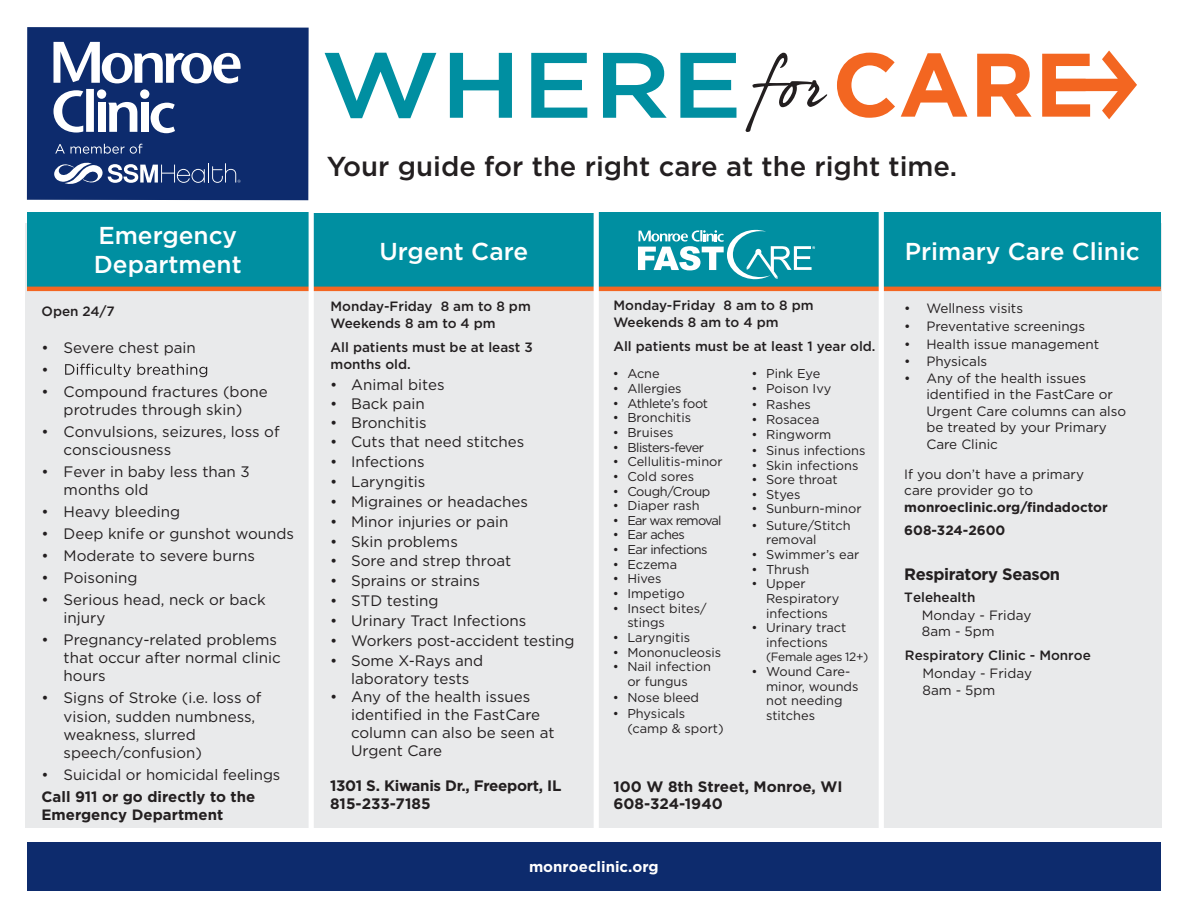
<style>
.page{position:relative;width:1188px;height:918px;background:#fff}
.page>*{position:absolute;margin:0;border:0;box-sizing:border-box;transform-origin:0 0}
.t1{font:500 27.45px "Gotham";color:#231f20}
.t2{font:500 24.45px/29.4px "Gotham";color:#fff}
.t3{font:700 16.5px "Gotham";letter-spacing:-.025em;color:#231f20}
.t4{font:15.15px/18.1px "Gotham";color:#231f20}
.t5{font:700 15.15px/18.1px "Gotham";letter-spacing:-.02em;color:#231f20}
.t6{font:700 15.15px/16.5px "Gotham";color:#231f20}
.t7{font:15px "Gotham";color:#231f20}
.t8{font:700 15px/18px "Gotham";color:#231f20}
.t9{font:700 15px "Gotham";color:#fff}
.t10{font:13.5px/16.5px "Gotham";color:#231f20}
.t11{font:500 13.5px/16.5px "Gotham";color:#231f20}
.t12{font:700 13.5px/23.2px "Gotham";color:#231f20}
.t13{font:12.75px/14.7px "Gotham";color:#231f20}
.t14{font:12.75px "Gotham";letter-spacing:-.04em;color:#231f20}
.t15{font:12.75px "Gotham";letter-spacing:-.03em;color:#231f20}
.t16{font:12.75px "Gotham";letter-spacing:-.06em;color:#231f20}
.t17{font:12px "Gotham";letter-spacing:-.03em;color:#231f20}
</style>
<div class="page">
<div style="left:25px;top:224px;width:1136px;height:604px;background:#e9eaeb"></div>
<div style="left:27px;top:212px;width:285px;height:77px;background:#008fa1"></div>
<div style="left:312px;top:213px;width:284px;height:76px;background:#008fa1"></div>
<div style="left:596px;top:212px;width:285px;height:77px;background:#008fa1"></div>
<div style="left:881px;top:212px;width:280px;height:77px;background:#008fa1"></div>
<svg style="left:746px;top:53px;width:82px;height:79px"></svg>
<svg style="left:837px;top:53px;width:58px;height:65px"></svg>
<svg style="left:901px;top:53px;width:66px;height:64px"></svg>
<svg style="left:977px;top:54px;width:55px;height:63px"></svg>
<svg style="left:1042px;top:51px;width:95px;height:68px"></svg>
<svg style="left:325px;top:53px;width:111px;height:65px"></svg>
<svg style="left:450px;top:53px;width:62px;height:65px"></svg>
<svg style="left:531px;top:53px;width:56px;height:65px"></svg>
<svg style="left:603px;top:53px;width:64px;height:65px"></svg>
<svg style="left:680px;top:53px;width:56px;height:65px"></svg>
<div style="left:27px;top:27px;width:282px;height:173px;background:#0d2b6d"></div>
<div style="left:27px;top:842px;width:1134px;height:49px;background:#0d2b6d"></div>
<svg style="left:65px;top:364px;width:142px;height:13px"></svg>
<svg style="left:638px;top:230px;width:177px;height:49px"></svg>
<hr style="left:27px;top:287px;width:1134px;height:4px;background:#f36621">
<div style="left:309px;top:209px;width:5px;height:628px;background:#fff"></div>
<div style="left:594px;top:208px;width:5px;height:629px;background:#fff"></div>
<div style="left:879px;top:204px;width:5px;height:634px;background:#fff"></div>
<svg style="left:54px;top:89px;width:40px;height:44px"></svg>
<div style="left:98px;top:103px;width:8px;height:29px;background:#fff"></div>
<div style="left:97px;top:89px;width:9px;height:10px;background:#fff;border-radius:50%"></div>
<div style="left:140px;top:89px;width:9px;height:10px;background:#fff;border-radius:50%"></div>
<div style="left:141px;top:103px;width:8px;height:29px;background:#fff"></div>
<svg style="left:108px;top:102px;width:29px;height:30px"></svg>
<svg style="left:151px;top:103px;width:24px;height:30px"></svg>
<svg style="left:54px;top:42px;width:187px;height:41px"></svg>
<svg style="left:53px;top:144px;width:188px;height:44px;background:#364f86"></svg>
<h2 class="t2" style="left:94px;top:220px;width:149px">Emergency<br>Department</h2>
<p class="t11" style="left:42px;top:303px;width:75px">Open 24/7</p>
<p class="t4" style="left:42px;top:336px;width:156px;line-height:21.9px">• Severe chest pain •</p>
<p class="t4" style="left:42px;top:382px;width:228px;text-align:center">• Compound fractures (bone protrudes through skin)</p>
<p class="t4" style="left:64px;top:422px;width:217px;text-indent:-22px">• Convulsions, seizures, loss of consciousness</p>
<p class="t4" style="left:64px;top:462px;width:188px;text-indent:-22px">• Fever in baby less than 3 months old</p>
<p class="t4" style="left:42px;top:502px;width:140px">• Heavy bleeding</p>
<p class="t4" style="left:42px;top:524px;width:254px">• Deep knife or gunshot wounds</p>
<p class="t4" style="left:42px;top:546px;width:215px">• Moderate to severe burns</p>
<p class="t4" style="left:42px;top:568px;width:97px">• Poisoning</p>
<p class="t4" style="left:64px;top:590px;width:204px;text-indent:-22px">• Serious head, neck or back injury</p>
<p class="t4" style="left:64px;top:630px;width:219px;text-indent:-22px">• Pregnancy-related problems that occur after normal clinic hours</p>
<p class="t4" style="left:64px;top:689px;width:199px;text-indent:-22px">• Signs of Stroke (i.e. loss of vision, sudden numbness, weakness, slurred</p>
<p class="t7" style="left:64px;top:743px;width:140px">speech/confusion)</p>
<p class="t7" style="left:42px;top:765px;width:240px">• Suicidal or homicidal feelings</p>
<p class="t8" style="left:42px;top:787px;width:215px">Call 911 or go directly to the<br>Emergency Department</p>
<h1 class="t1" style="left:327px;top:148px;width:632px">Your guide for the right care at the right time.</h1>
<h2 class="t2" style="left:379px;top:237px;width:150px">Urgent Care</h2>
<h2 class="t2" style="left:905px;top:237px;width:237px">Primary Care Clinic</h2>
<p class="t11" style="left:331px;top:298px;width:202px">Monday-Friday 8 am to 8 pm<br>Weekends 8 am to 4 pm</p>
<p class="t11" style="left:331px;top:339px;width:204px">All patients must be at least 3 months old.</p>
<p class="t4" style="left:330px;top:375px;width:116px">• Animal bites</p>
<p class="t4" style="left:330px;top:395px;width:96px">• Back pain</p>
<p class="t4" style="left:330px;top:413px;width:98px">• Bronchitis</p>
<p class="t4" style="left:330px;top:433px;width:196px">• Cuts that need stitches</p>
<p class="t4" style="left:330px;top:452px;width:96px">• Infections</p>
<p class="t4" style="left:330px;top:472px;width:97px">• Laryngitis</p>
<p class="t4" style="left:330px;top:492px;width:200px">• Migraines or headaches</p>
<p class="t4" style="left:330px;top:512px;width:180px">• Minor injuries or pain</p>
<p class="t4" style="left:330px;top:532px;width:129px">• Skin problems</p>
<p class="t4" style="left:330px;top:552px;width:183px">• Sore and strep throat</p>
<p class="t4" style="left:330px;top:571px;width:152px">• Sprains or strains</p>
<p class="t4" style="left:330px;top:591px;width:110px">• STD testing</p>
<p class="t4" style="left:330px;top:611px;width:198px">• Urinary Tract Infections</p>
<p class="t4" style="left:330px;top:631px;width:246px">• Workers post-accident testing</p>
<p class="t4" style="left:330px;top:651px;width:155px;text-align:center">• Some X-Rays and laboratory tests</p>
<p class="t4" style="left:351px;top:687px;width:205px;text-indent:-21px">• Any of the health issues identified in the FastCare column can also be seen at<br>Urgent Care</p>
<p class="t5" style="left:330px;top:777px;width:233px">1301 S. Kiwanis Dr., Freeport, IL<br>815-233-7185</p>
<p class="t11" style="left:613px;top:297px;width:202px">Monday-Friday 8 am to 8 pm<br>Weekends 8 am to 4 pm</p>
<p class="t11" style="left:613px;top:338px;width:264px">All patients must be at least 1 year old.</p>
<p class="t13" style="left:613px;top:366px;width:48px">• Acne</p>
<p class="t13" style="left:613px;top:381px;width:70px">• Allergies</p>
<p class="t15" style="left:613px;top:395px;width:97px">• Athlete’s foot</p>
<p class="t13" style="left:613px;top:410px;width:80px">• Bronchitis</p>
<p class="t13" style="left:613px;top:425px;width:62px">• Bruises</p>
<p class="t14" style="left:613px;top:439px;width:93px">• Blisters-fever</p>
<p class="t13" style="left:613px;top:454px;width:111px">• Cellulitis-minor</p>
<p class="t13" style="left:613px;top:469px;width:83px">• Cold sores</p>
<p class="t15" style="left:613px;top:483px;width:99px">• Cough/Croup</p>
<p class="t13" style="left:613px;top:498px;width:89px">• Diaper rash</p>
<p class="t16" style="left:613px;top:512px;width:110px">• Ear wax removal</p>
<p class="t14" style="left:613px;top:527px;width:74px">• Ear aches</p>
<p class="t14" style="left:613px;top:541px;width:96px">• Ear infections</p>
<p class="t13" style="left:613px;top:557px;width:66px">• Eczema</p>
<p class="t13" style="left:613px;top:571px;width:50px">• Hives</p>
<p class="t13" style="left:613px;top:586px;width:73px">• Impetigo</p>
<p class="t13" style="left:627px;top:601px;width:81px;text-indent:-15px">• Insect bites/ stings</p>
<p class="t13" style="left:613px;top:630px;width:79px">• Laryngitis</p>
<p class="t13" style="left:613px;top:644px;width:110px">• Mononucleosis</p>
<p class="t13" style="left:627px;top:659px;width:85px;text-indent:-15px">• Nail infection or fungus</p>
<p class="t13" style="left:613px;top:690px;width:88px">• Nose bleed</p>
<p class="t13" style="left:627px;top:706px;width:98px;text-indent:-15px">• Physicals (camp &amp; sport)</p>
<p class="t13" style="left:751px;top:366px;width:70px">• Pink Eye</p>
<p class="t13" style="left:751px;top:381px;width:81px">• Poison Ivy</p>
<p class="t13" style="left:751px;top:397px;width:61px">• Rashes</p>
<p class="t13" style="left:751px;top:412px;width:69px">• Rosacea</p>
<p class="t13" style="left:751px;top:427px;width:82px">• Ringworm</p>
<p class="t13" style="left:751px;top:443px;width:116px">• Sinus infections</p>
<p class="t13" style="left:751px;top:457px;width:109px">• Skin infections</p>
<p class="t13" style="left:751px;top:472px;width:88px">• Sore throat</p>
<p class="t13" style="left:751px;top:487px;width:51px">• Styes</p>
<p class="t13" style="left:751px;top:501px;width:112px">• Sunburn-minor</p>
<p class="t13" style="left:766px;top:518px;width:86px;text-indent:-15px">• Suture/Stitch removal</p>
<p class="t13" style="left:751px;top:547px;width:109px">• Swimmer’s ear</p>
<p class="t13" style="left:751px;top:562px;width:59px">• Thrush</p>
<p class="t13" style="left:766px;top:576px;width:75px;text-indent:-15px">• Upper<br>Respiratory infections</p>
<p class="t13" style="left:751px;top:620px;width:96px;text-align:center">• Urinary tract infections</p>
<p class="t17" style="left:766px;top:650px;width:104px">(Female ages 12+)</p>
<p class="t13" style="left:766px;top:664px;width:94px;text-indent:-15px">• Wound Care&shy;minor, wounds not needing stitches</p>
<p class="t6" style="left:613px;top:779px;width:231px">100 W 8th Street, Monroe, WI<br>608-324-1940</p>
<p class="t9" style="left:529px;top:857px;width:131px">monroeclinic.org</p>
<p class="t10" style="left:904px;top:300px;width:120px">• Wellness visits</p>
<p class="t10" style="left:904px;top:318px;width:183px">• Preventative screenings</p>
<p class="t10" style="left:904px;top:335px;width:197px">• Health issue management</p>
<p class="t10" style="left:904px;top:353px;width:85px">• Physicals</p>
<p class="t10" style="left:926px;top:370px;width:201px;text-indent:-22px">• Any of the health issues identified in the FastCare or<br>Urgent Care columns can also be treated by your Primary<br>Care Clinic</p>
<p class="t10" style="left:904px;top:466px;width:181px">If you don’t have a primary care provider go to</p>
<p class="t12" style="left:904px;top:495px;width:205px">monroeclinic.org/findadoctor<br>608-324-2600</p>
<p class="t3" style="left:904px;top:563px;width:157px">Respiratory Season</p>
<p class="t11" style="left:904px;top:589px;width:73px">Telehealth</p>
<p class="t10" style="left:922px;top:607px;width:111px">Monday - Friday<br>8am - 5pm</p>
<p class="t11" style="left:905px;top:647px;width:187px">Respiratory Clinic - Monroe</p>
<p class="t10" style="left:923px;top:665px;width:111px">Monday - Friday<br>8am - 5pm</p>
</div>
